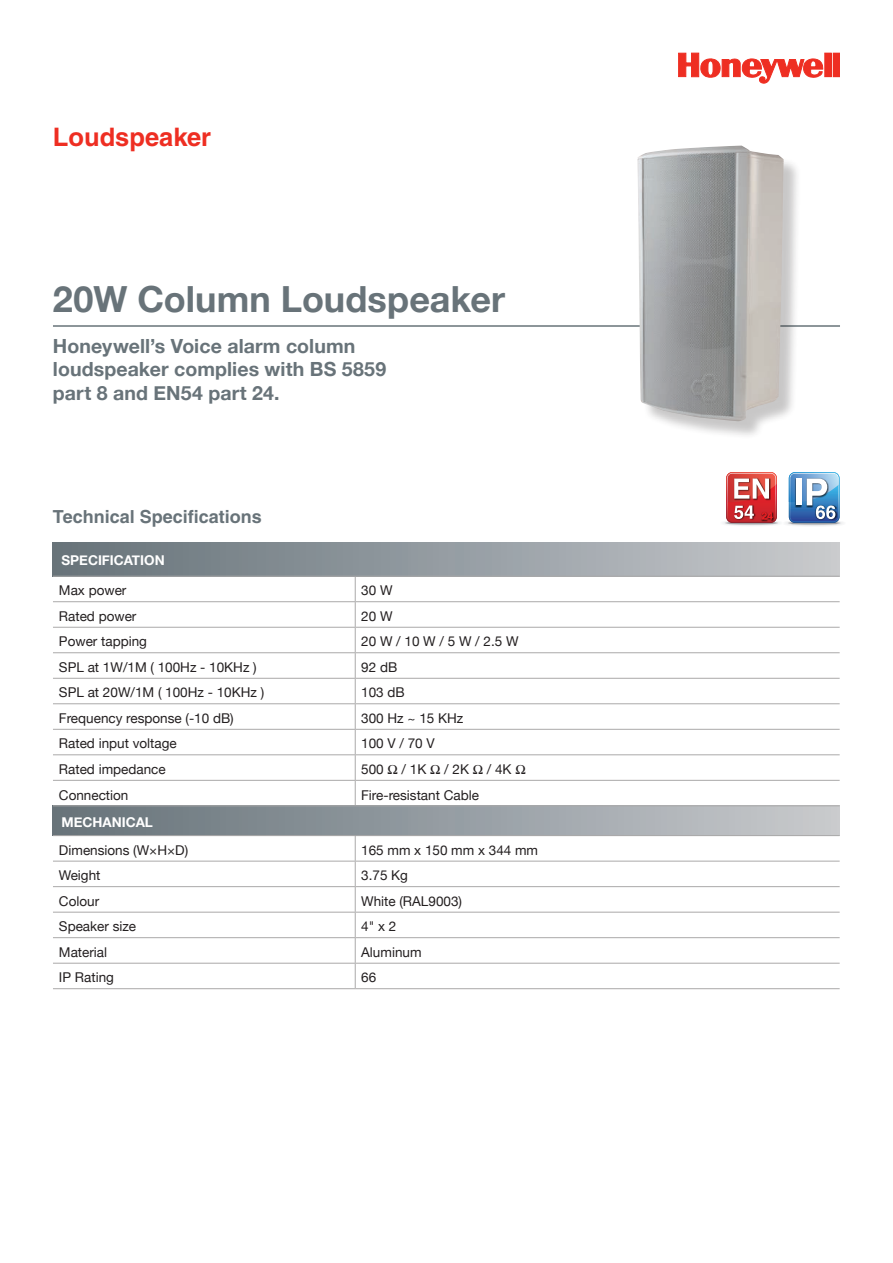
<style>
.page{position:relative;width:893px;height:1263px;background:#fff}
.page>*{position:absolute;margin:0;border:0;box-sizing:border-box;transform-origin:0 0}
.t1{font:700 36px "Helvetica Neue";color:#687379}
.t2{font:700 25.5px "Helvetica LT Std";color:#ee2e22}
.t3{font:700 19.5px/23.4px "Helvetica Neue";letter-spacing:.005em;color:#687379}
.t4{font:700 18px "Helvetica LT Std";color:#687379}
.t5{font:13.5px "Helvetica Neue";color:#231f20}
.t6{font:700 13.5px "Helvetica Neue";color:#fff}
</style>
<div class="page">
<hr style="left:53px;top:325px;width:787px;height:2px;background:#687379">
<svg style="left:678px;top:53px;width:145px;height:30px"></svg>
<div style="left:825px;top:53px;width:6px;height:24px;background:#ee2e22"></div>
<div style="left:833px;top:53px;width:7px;height:24px;background:#ee2e22"></div>
<div style="left:53px;top:542px;width:787px;height:34px;background:linear-gradient(to right,#657279,#c8cacd)"></div>
<div style="left:53px;top:806px;width:787px;height:30px;background:linear-gradient(to right,#657279,#c8cacd)"></div>
<hr style="left:53px;top:576px;width:302px;height:1px;background:#aaa9a9">
<hr style="left:355px;top:576px;width:485px;height:1px;background:#aaa9a9">
<hr style="left:53px;top:601px;width:302px;height:1px;background:#aaa9a9">
<hr style="left:355px;top:601px;width:485px;height:1px;background:#aaa9a9">
<hr style="left:53px;top:627px;width:302px;height:1px;background:#aaa9a9">
<hr style="left:355px;top:627px;width:485px;height:1px;background:#aaa9a9">
<hr style="left:53px;top:652px;width:302px;height:1px;background:#aaa9a9">
<hr style="left:355px;top:652px;width:485px;height:1px;background:#aaa9a9">
<hr style="left:53px;top:678px;width:302px;height:1px;background:#aaa9a9">
<hr style="left:355px;top:678px;width:485px;height:1px;background:#aaa9a9">
<hr style="left:53px;top:703px;width:302px;height:1px;background:#aaa9a9">
<hr style="left:355px;top:703px;width:485px;height:1px;background:#aaa9a9">
<hr style="left:53px;top:729px;width:302px;height:1px;background:#aaa9a9">
<hr style="left:355px;top:729px;width:485px;height:1px;background:#aaa9a9">
<hr style="left:53px;top:754px;width:302px;height:1px;background:#aaa9a9">
<hr style="left:355px;top:754px;width:485px;height:1px;background:#aaa9a9">
<hr style="left:53px;top:780px;width:302px;height:1px;background:#aaa9a9">
<hr style="left:355px;top:780px;width:485px;height:1px;background:#aaa9a9">
<svg style="left:355px;top:577px;width:1px;height:228px"></svg>
<hr style="left:53px;top:835px;width:302px;height:1px;background:#aaa9a9">
<hr style="left:355px;top:835px;width:485px;height:1px;background:#aaa9a9">
<hr style="left:53px;top:861px;width:302px;height:1px;background:#aaa9a9">
<hr style="left:355px;top:861px;width:485px;height:1px;background:#aaa9a9">
<hr style="left:53px;top:886px;width:302px;height:1px;background:#aaa9a9">
<hr style="left:355px;top:886px;width:485px;height:1px;background:#aaa9a9">
<hr style="left:53px;top:912px;width:302px;height:1px;background:#aaa9a9">
<hr style="left:355px;top:912px;width:485px;height:1px;background:#aaa9a9">
<hr style="left:53px;top:937px;width:302px;height:1px;background:#aaa9a9">
<hr style="left:355px;top:937px;width:485px;height:1px;background:#aaa9a9">
<hr style="left:53px;top:963px;width:302px;height:1px;background:#aaa9a9">
<hr style="left:355px;top:963px;width:485px;height:1px;background:#aaa9a9">
<svg style="left:355px;top:836px;width:1px;height:152px"></svg>
<hr style="left:53px;top:988px;width:302px;height:1px;background:#aaa9a9">
<hr style="left:355px;top:988px;width:485px;height:1px;background:#aaa9a9">
<hr style="left:53px;top:805px;width:302px;height:1px;background:#aaa9a9">
<hr style="left:355px;top:805px;width:485px;height:1px;background:#aaa9a9">
<div style="left:783px;top:520px;width:63px;height:7px;background:#f6f6f7;border-radius:50%"></div>
<div style="left:783px;top:520px;width:62px;height:6px;background:#f4f5f5;border-radius:50%"></div>
<hr style="left:787px;top:521px;width:55px;height:4px;background:#e7e8e9;border-radius:50%">
<hr style="left:787px;top:521px;width:54px;height:4px;background:#dddee0;border-radius:50%">
<hr style="left:788px;top:521px;width:53px;height:4px;background:#d7d8da;border-radius:50%">
<hr style="left:789px;top:522px;width:50px;height:3px;background:#d7d8da;border-radius:50%">
<svg style="left:789px;top:472px;width:50px;height:52px"></svg>
<div style="left:720px;top:520px;width:62px;height:6px;background:#f6f8f8;border-radius:50%"></div>
<div style="left:721px;top:520px;width:61px;height:6px;background:#fafbfc;border-radius:50%"></div>
<div style="left:723px;top:520px;width:57px;height:6px;background:#e9eaeb;border-radius:50%"></div>
<div style="left:723px;top:520px;width:57px;height:5px;background:#f5f7f7;border-radius:50%"></div>
<hr style="left:724px;top:521px;width:55px;height:4px;background:#e1e2e4;border-radius:50%">
<hr style="left:725px;top:521px;width:53px;height:4px;background:#d8d9db;border-radius:50%">
<hr style="left:726px;top:521px;width:51px;height:4px;background:#cacbcd;border-radius:50%">
<svg style="left:726px;top:472px;width:51px;height:52px"></svg>
<div style="left:640px;top:148px;width:162px;height:292px;background:#231f20;opacity:.25"></div>
<img style="left:637px;top:145px;width:147px;height:276px">
<h2 class="t2" style="left:53px;top:122px;width:160px">Loudspeaker</h2>
<h1 class="t1" style="left:53px;top:277px;width:454px">20W Column Loudspeaker</h1>
<h3 class="t3" style="left:53px;top:334px;width:335px">Honeywell’s Voice alarm column loudspeaker complies with BS 5859 part 8 and EN54 part 24.</h3>
<h3 class="t4" style="left:53px;top:506px;width:210px">Technical Specifications</h3>
<p class="t6" style="left:61px;top:552px;width:105px">SPECIFICATION</p>
<p class="t5" style="left:59px;top:582px;width:69px">Max power</p>
<p class="t5" style="left:361px;top:582px;width:33px">30 W</p>
<p class="t5" style="left:59px;top:608px;width:79px">Rated power</p>
<p class="t5" style="left:361px;top:608px;width:33px">20 W</p>
<p class="t5" style="left:59px;top:633px;width:89px">Power tapping</p>
<p class="t5" style="left:361px;top:633px;width:159px">20 W / 10 W / 5 W / 2.5 W</p>
<p class="t5" style="left:59px;top:659px;width:199px">SPL at 1W/1M ( 100Hz - 10KHz )</p>
<p class="t5" style="left:361px;top:659px;width:38px">92 dB</p>
<p class="t5" style="left:59px;top:685px;width:207px">SPL at 20W/1M ( 100Hz - 10KHz )</p>
<p class="t5" style="left:361px;top:685px;width:45px">103 dB</p>
<p class="t5" style="left:59px;top:710px;width:176px">Frequency response (-10 dB)</p>
<p class="t5" style="left:361px;top:710px;width:104px">300 Hz ~ 15 KHz</p>
<p class="t5" style="left:59px;top:736px;width:119px">Rated input voltage</p>
<p class="t5" style="left:361px;top:736px;width:75px">100 V / 70 V</p>
<p class="t5" style="left:59px;top:761px;width:108px">Rated impedance</p>
<p class="t5" style="left:361px;top:761px;width:166px">500 Ω / 1K Ω / 2K Ω / 4K Ω</p>
<p class="t5" style="left:59px;top:787px;width:71px">Connection</p>
<p class="t5" style="left:361px;top:787px;width:119px">Fire-resistant Cable</p>
<p class="t6" style="left:61px;top:814px;width:93px">MECHANICAL</p>
<p class="t5" style="left:59px;top:842px;width:131px">Dimensions (W×H×D)</p>
<p class="t5" style="left:361px;top:842px;width:178px">165 mm x 150 mm x 344 mm</p>
<p class="t5" style="left:59px;top:867px;width:43px">Weight</p>
<p class="t5" style="left:361px;top:867px;width:48px">3.75 Kg</p>
<p class="t5" style="left:59px;top:893px;width:42px">Colour</p>
<p class="t5" style="left:361px;top:893px;width:102px">White (RAL9003)</p>
<p class="t5" style="left:59px;top:918px;width:79px">Speaker size</p>
<p class="t5" style="left:361px;top:918px;width:37px">4" x 2</p>
<p class="t5" style="left:59px;top:944px;width:50px">Material</p>
<p class="t5" style="left:361px;top:944px;width:62px">Aluminum</p>
<p class="t5" style="left:59px;top:969px;width:56px">IP Rating</p>
<p class="t5" style="left:361px;top:969px;width:17px">66</p>
</div>
